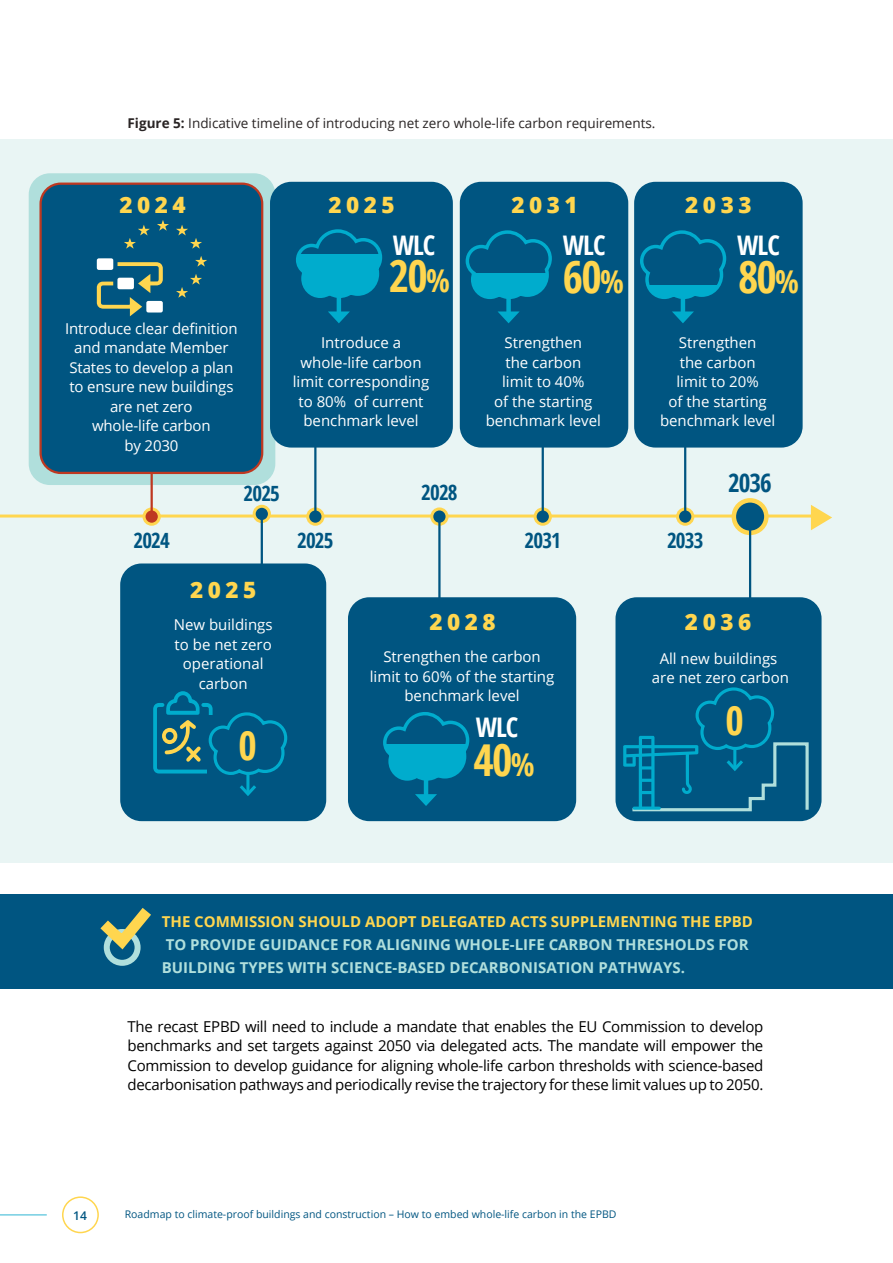
<style>
.page{position:relative;width:893px;height:1263px;background:#fff}
.page>*{position:absolute;margin:0;border:0;box-sizing:border-box;transform-origin:0 0}
.t1{font:700 condensed 43.95px "Open Sans";letter-spacing:-.04em;color:#ffd64f}
.t2{font:700 condensed 39.6px "Open Sans";color:#ffd64f}
.t3{font:700 condensed 27px "Open Sans";letter-spacing:-.04em;color:#fff}
.t4{font:700 condensed 25.2px "Open Sans";color:#005581}
.t5{font:800 22.5px "Open Sans";letter-spacing:.2em;color:#ffd64f}
.t6{font:700 condensed 21px "Open Sans";letter-spacing:-.04em;color:#005581}
.t7{font:15px/19.5px "Open Sans";color:#fff;text-align:center}
.t8{font:15px/19.5px "Open Sans";letter-spacing:-.02em;color:#000;text-align:justify}
.t9{font:700 15px/22.5px "Open Sans";color:#b0dfdc}
.t10{font:700 15px "Open Sans";color:#ffd64f}
.t11{font:13.5px "Open Sans";color:#292424}
.t12{font:600 12px "Open Sans";color:#005581}
.t13{font:10.5px "Open Sans";color:#005581}
.s1{font-weight:700}
.s2{font-size:31.35px}
</style>
<div class="page">
<hr style="left:0;top:1214px;width:47px;height:1px;background:#74cee2">
<div style="left:0;top:139px;width:893px;height:724px;background:#e9f5f4"></div>
<div style="left:62px;top:1196px;width:37px;height:37px;border:2px solid #ffd64f;border-radius:50%"></div>
<div style="left:29px;top:173px;width:246px;height:312px;background:#b0dfdc;border-radius:21px"></div>
<hr style="left:0;top:514px;width:821px;height:3px;background:#ffd64f">
<svg style="left:308px;top:509px;width:15px;height:15px"></svg>
<div style="left:306px;top:507px;width:18px;height:19px;border:3px solid #ffd64f;border-radius:50%"></div>
<hr style="left:314px;top:402px;width:2px;height:112px;background:#005581">
<div style="left:144px;top:509px;width:15px;height:15px;background:#be3821;border-radius:50%"></div>
<div style="left:143px;top:507px;width:18px;height:19px;border:3px solid #ffd64f;border-radius:50%"></div>
<hr style="left:151px;top:427px;width:2px;height:84px;background:#be3821">
<div style="left:254px;top:506px;width:15px;height:15px;background:#005581;border-radius:50%"></div>
<div style="left:253px;top:505px;width:18px;height:18px;border:3px solid #ffd64f;border-radius:50%"></div>
<hr style="left:261px;top:519px;width:2px;height:99px;background:#005581">
<svg style="left:432px;top:509px;width:15px;height:15px"></svg>
<div style="left:430px;top:507px;width:19px;height:19px;border:3px solid #ffd64f;border-radius:50%"></div>
<hr style="left:438px;top:517px;width:3px;height:112px;background:#005581">
<svg style="left:734px;top:500px;width:32px;height:33px"></svg>
<div style="left:732px;top:498px;width:37px;height:37px;border:4px solid #ffd64f;border-radius:50%"></div>
<hr style="left:749px;top:517px;width:2px;height:95px;background:#005581">
<div style="left:41px;top:184px;width:221px;height:289px;background:#005581;border-radius:20px"></div>
<div style="left:39px;top:183px;width:224px;height:291px;border:2px solid #be3821;border-radius:20px"></div>
<div style="left:120px;top:563px;width:206px;height:258px;background:#005581;border-radius:21px"></div>
<div style="left:270px;top:182px;width:183px;height:266px;background:#005581;border-radius:21px"></div>
<svg style="left:535px;top:509px;width:15px;height:15px"></svg>
<div style="left:534px;top:507px;width:18px;height:19px;border:3px solid #ffd64f;border-radius:50%"></div>
<hr style="left:542px;top:402px;width:2px;height:112px;background:#005581">
<div style="left:460px;top:182px;width:168px;height:266px;background:#005581;border-radius:21px"></div>
<div style="left:506px;top:288px;width:5px;height:28px;background:#00accd"></div>
<svg style="left:498px;top:311px;width:22px;height:12px"></svg>
<svg style="left:465px;top:230px;width:87px;height:71px"></svg>
<div style="left:348px;top:597px;width:228px;height:224px;background:#005581;border-radius:21px"></div>
<hr style="left:424px;top:771px;width:4px;height:27px;background:#00accd">
<svg style="left:415px;top:794px;width:22px;height:12px"></svg>
<svg style="left:383px;top:712px;width:87px;height:70px"></svg>
<div style="left:615px;top:597px;width:206px;height:224px;background:#005581;border-radius:21px"></div>
<svg style="left:176px;top:274px;width:26px;height:24px"></svg>
<svg style="left:124px;top:225px;width:26px;height:24px"></svg>
<svg style="left:157px;top:220px;width:12px;height:11px"></svg>
<svg style="left:176px;top:225px;width:26px;height:24px"></svg>
<svg style="left:195px;top:256px;width:12px;height:11px"></svg>
<svg style="left:97px;top:258px;width:66px;height:58px"></svg>
<hr style="left:246px;top:761px;width:3px;height:33px;background:#00accd">
<svg style="left:240px;top:782px;width:16px;height:14px"></svg>
<svg style="left:153px;top:691px;width:135px;height:85px"></svg>
<svg style="left:623px;top:687px;width:186px;height:125px"></svg>
<svg style="left:811px;top:505px;width:21px;height:25px"></svg>
<svg style="left:678px;top:509px;width:15px;height:15px"></svg>
<div style="left:676px;top:507px;width:18px;height:19px;border:3px solid #ffd64f;border-radius:50%"></div>
<hr style="left:684px;top:402px;width:2px;height:112px;background:#005581">
<div style="left:634px;top:182px;width:169px;height:266px;background:#005581;border-radius:21px"></div>
<hr style="left:681px;top:288px;width:4px;height:28px;background:#00accd">
<svg style="left:672px;top:311px;width:22px;height:12px"></svg>
<svg style="left:640px;top:230px;width:87px;height:71px"></svg>
<hr style="left:337px;top:288px;width:4px;height:28px;background:#00accd">
<svg style="left:328px;top:311px;width:22px;height:12px"></svg>
<svg style="left:296px;top:229px;width:87px;height:71px"></svg>
<div style="left:0;top:894px;width:893px;height:94px;background:#005581"></div>
<svg style="left:107px;top:932px;width:31px;height:31px"></svg>
<div style="left:104px;top:929px;width:37px;height:37px;border:6px solid #b0dfdc;border-radius:50%"></div>
<svg style="left:100px;top:908px;width:51px;height:49px"></svg>
<p class="t11" style="left:128px;top:114px;width:529px"><span class="s1">Figure 5:</span> Indicative timeline of introducing net zero whole-life carbon requirements.</p>
<h3 class="t5" style="left:119px;top:188px;width:68px">2024</h3>
<p class="t7" style="left:65px;top:318px;width:174px">Introduce clear definition and mandate Member<br>States to develop a plan to ensure new buildings are net zero<br>whole-life carbon<br>by 2030</p>
<h3 class="t5" style="left:328px;top:188px;width:68px">2025</h3>
<h3 class="t5" style="left:511px;top:188px;width:68px">2031</h3>
<h3 class="t5" style="left:685px;top:188px;width:68px">2033</h3>
<h3 class="t3" style="left:393px;top:226px;width:44px">WLC</h3>
<h3 class="t3" style="left:563px;top:226px;width:44px">WLC</h3>
<h1 class="t1" style="left:563px;top:246px;width:63px">60<span class="s2">%</span></h1>
<h3 class="t3" style="left:737px;top:226px;width:44px">WLC</h3>
<h1 class="t1" style="left:389px;top:246px;width:63px">20<span class="s2">%</span></h1>
<h1 class="t1" style="left:738px;top:246px;width:63px">80<span class="s2">%</span></h1>
<p class="t7" style="left:293px;top:333px;width:138px">Introduce a whole-life carbon limit corresponding to 80% of current benchmark level</p>
<p class="t7" style="left:486px;top:333px;width:117px">Strengthen<br>the carbon<br>limit to 40%<br>of the starting benchmark level</p>
<p class="t7" style="left:660px;top:333px;width:117px">Strengthen<br>the carbon<br>limit to 20%<br>of the starting benchmark level</p>
<h3 class="t6" style="left:133px;top:525px;width:38px">2024</h3>
<h3 class="t6" style="left:244px;top:479px;width:38px">2025</h3>
<h3 class="t6" style="left:421px;top:478px;width:38px">2028</h3>
<h3 class="t5" style="left:190px;top:573px;width:68px">2025</h3>
<h3 class="t6" style="left:297px;top:525px;width:38px">2025</h3>
<h3 class="t6" style="left:525px;top:525px;width:38px">2031</h3>
<h3 class="t6" style="left:667px;top:525px;width:38px">2033</h3>
<h3 class="t4" style="left:728px;top:465px;width:45px">2036</h3>
<p class="t7" style="left:174px;top:614px;width:100px">New buildings to be net zero operational carbon</p>
<h2 class="t2" style="left:239px;top:718px;width:20px">0</h2>
<h3 class="t5" style="left:429px;top:604px;width:68px">2028</h3>
<h3 class="t5" style="left:685px;top:604px;width:68px">2036</h3>
<p class="t7" style="left:370px;top:647px;width:186px">Strengthen the carbon limit to 60% of the starting benchmark level</p>
<h3 class="t3" style="left:476px;top:709px;width:44px">WLC</h3>
<h1 class="t1" style="left:474px;top:729px;width:63px">40<span class="s2">%</span></h1>
<p class="t7" style="left:652px;top:648px;width:139px">All new buildings are net zero carbon</p>
<h2 class="t2" style="left:725px;top:693px;width:20px">0</h2>
<p class="t10" style="left:162px;top:911px;width:593px">THE COMMISSION SHOULD ADOPT DELEGATED ACTS SUPPLEMENTING THE EPBD</p>
<p class="t9" style="left:162px;top:933px;width:588px">TO PROVIDE GUIDANCE FOR ALIGNING WHOLE-LIFE CARBON THRESHOLDS FOR<br>BUILDING TYPES WITH SCIENCE-BASED DECARBONISATION PATHWAYS.</p>
<p class="t8" style="left:128px;top:1016px;width:637px">The recast EPBD will need to include a mandate that enables the EU Commission to develop benchmarks and set targets against 2050 via delegated acts. The mandate will empower the Commission to develop guidance for aligning whole-life carbon thresholds with science-based decarbonisation pathways and periodically revise the trajectory for these limit values up to 2050.</p>
<p class="t12" style="left:73px;top:1207px;width:15px">14</p>
<p class="t13" style="left:125px;top:1207px;width:493px">Roadmap to climate-proof buildings and construction – How to embed whole-life carbon in the EPBD</p>
</div>
